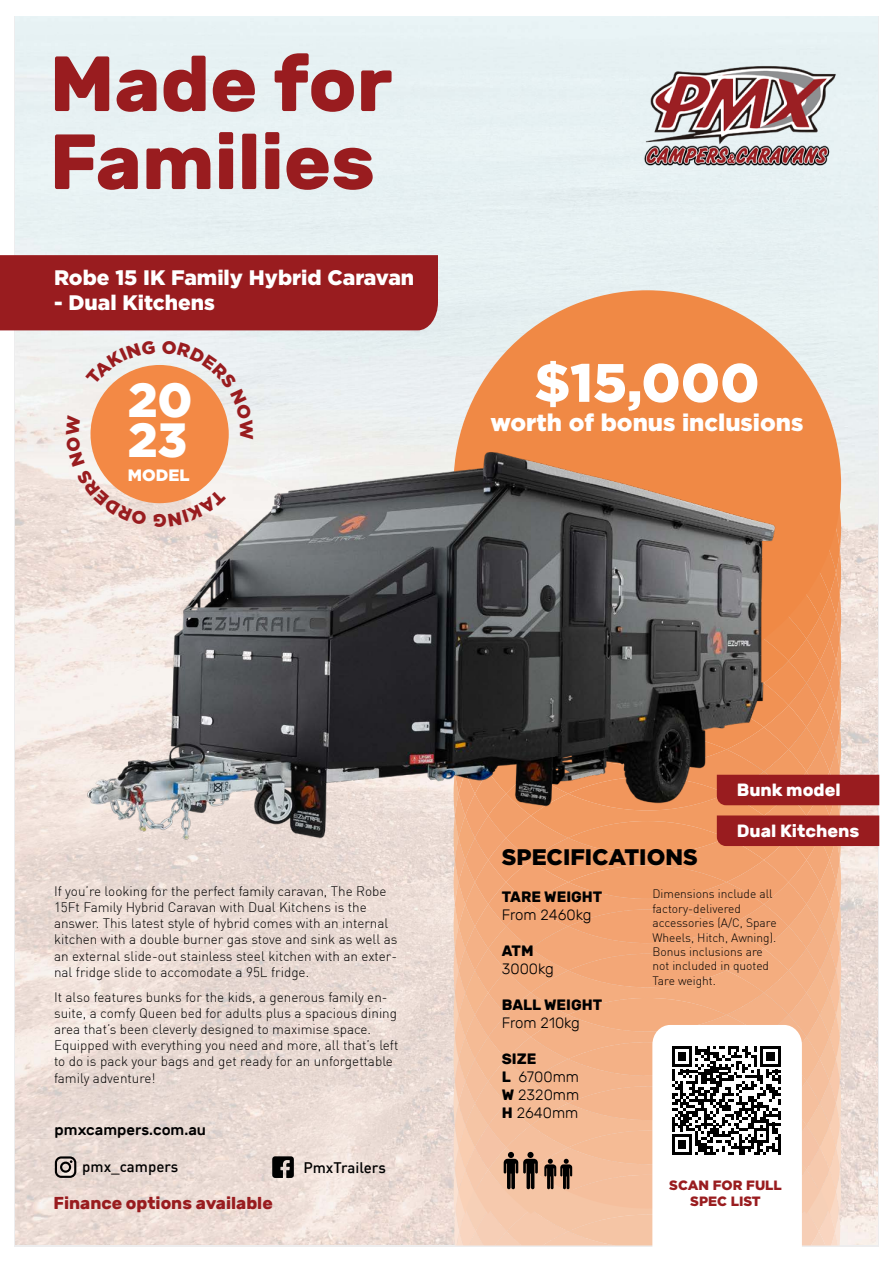
<style>
.page{position:relative;width:893px;height:1263px;background:#fff}
.page>*{position:absolute;margin:0;border:0;box-sizing:border-box;transform-origin:0 0}
.t1{font:700 78px/78px "Rubik";color:#991c1f}
.t2{font:900 54px "Gotham";color:#fff}
.t3{font:900 48px/40.5px "Gotham";color:#fff}
.t4{font:900 24px "Gotham";color:#fff}
.t5{font:900 22.5px "Gotham";color:#000}
.t6{font:900 21px "Gotham";color:#fff}
.t7{font:700 17.7px "Rubik";color:#fff}
.t8{font:700 17.25px "Rubik";color:#991c1f}
.t9{font:900 16.5px "Gotham";color:#fff}
.t10{font:300 15px/18px "Rubik";color:#000}
.t11{font:700 15px "Rubik";color:#000}
.t12{font:500 15px "DIN";color:#000}
.t13{font:500 15px "Rubik";color:#000}
.t14{font:300 13.5px/16.2px "DIN";color:#000}
.t15{font:900 13.5px/16.2px "Gotham";color:#991c1f;text-align:center}
.t16{font:300 12px/14.4px "DIN";color:#000}
.s1{font-weight:700}
</style>
<div class="page">
<img style="left:15px;top:16px;width:863px;height:1229px">
<div style="left:0;top:255px;width:438px;height:75px;background:#991c1f"></div>
<div style="left:454px;top:334px;width:387px;height:177px;background:#e6eff1"></div>
<div style="left:455px;top:379px;width:385px;height:132px;background:#eaeff2"></div>
<div style="left:454px;top:290px;width:387px;height:388px;background:#f08945;border-radius:50%"></div>
<div style="left:91px;top:365px;width:138px;height:138px;background:#f38945;border-radius:50%"></div>
<img style="left:44px;top:427px;width:676px;height:425px">
<svg style="left:55px;top:1156px;width:21px;height:22px"></svg>
<svg style="left:272px;top:1156px;width:22px;height:22px"></svg>
<img style="left:630px;top:58px;width:209px;height:114px">
<svg style="left:454px;top:511px;width:425px;height:736px;background:#be947c"></svg>
<svg style="left:85px;top:340px;width:70px;height:45px"></svg>
<svg style="left:162px;top:340px;width:91px;height:100px"></svg>
<svg style="left:154px;top:489px;width:72px;height:38px"></svg>
<svg style="left:66px;top:416px;width:81px;height:110px"></svg>
<h1 class="t1" style="left:50px;top:45px;width:344px">Made for<br>Families</h1>
<h3 class="t6" style="left:54px;top:265px;width:362px">Robe 15 IK Family Hybrid Caravan</h3>
<h3 class="t6" style="left:54px;top:290px;width:162px">- Dual Kitchens</h3>
<h3 class="t3" style="left:128px;top:378px;width:66px">20<br>23</h3>
<p class="t9" style="left:128px;top:466px;width:63px">MODEL</p>
<h2 class="t2" style="left:534px;top:351px;width:227px">$15,000</h2>
<h3 class="t4" style="left:490px;top:408px;width:314px">worth of bonus inclusions</h3>
<p class="t14" style="left:54px;top:883px;width:345px">If you’re looking for the perfect family caravan, The Robe 15Ft Family Hybrid Caravan with Dual Kitchens is the answer. This latest style of hybrid comes with an internal kitchen with a double burner gas stove and sink as well as an external slide-out stainless steel kitchen with an exter&shy;nal fridge slide to accomodate a 95L fridge.</p>
<p class="t14" style="left:54px;top:988px;width:346px">It also features bunks for the kids, a generous family en&shy;suite, a comfy Queen bed for adults plus a spacious dining area that’s been cleverly designed to maximise space.<br>Equipped with everything you need and more, all that’s left to do is pack your bags and get ready for an unforgettable family adventure!</p>
<p class="t13" style="left:55px;top:1121px;width:153px">pmxcampers.com.au</p>
<p class="t12" style="left:82px;top:1157px;width:98px">pmx_campers</p>
<p class="t8" style="left:53px;top:1192px;width:221px">Finance options available</p>
<p class="t12" style="left:303px;top:1158px;width:84px">PmxTrailers</p>
<h3 class="t7" style="left:737px;top:780px;width:105px">Bunk model</h3>
<h3 class="t7" style="left:737px;top:820px;width:124px">Dual Kitchens</h3>
<h3 class="t5" style="left:502px;top:844px;width:197px">SPECIFICATIONS</h3>
<p class="t16" style="left:652px;top:887px;width:126px">Dimensions include all factory-delivered accessories (A/C, Spare<br>Wheels, Hitch, Awning).<br>Bonus inclusions are not included in quoted<br>Tare weight.</p>
<p class="t11" style="left:502px;top:887px;width:102px">TARE WEIGHT</p>
<p class="t10" style="left:502px;top:905px;width:91px">From 2460kg</p>
<p class="t11" style="left:502px;top:941px;width:33px">ATM</p>
<p class="t10" style="left:502px;top:959px;width:54px">3000kg</p>
<p class="t11" style="left:502px;top:995px;width:102px">BALL WEIGHT</p>
<p class="t10" style="left:502px;top:1013px;width:80px">From 210kg</p>
<p class="t10" style="left:502px;top:1049px;width:79px"><span class="s1">SIZE<br>L</span> 6700mm<br><span class="s1">W</span> 2320mm<br><span class="s1">H</span> 2640mm</p>
<p class="t15" style="left:669px;top:1177px;width:114px">SCAN FOR FULL<br>SPEC LIST</p>
</div>
